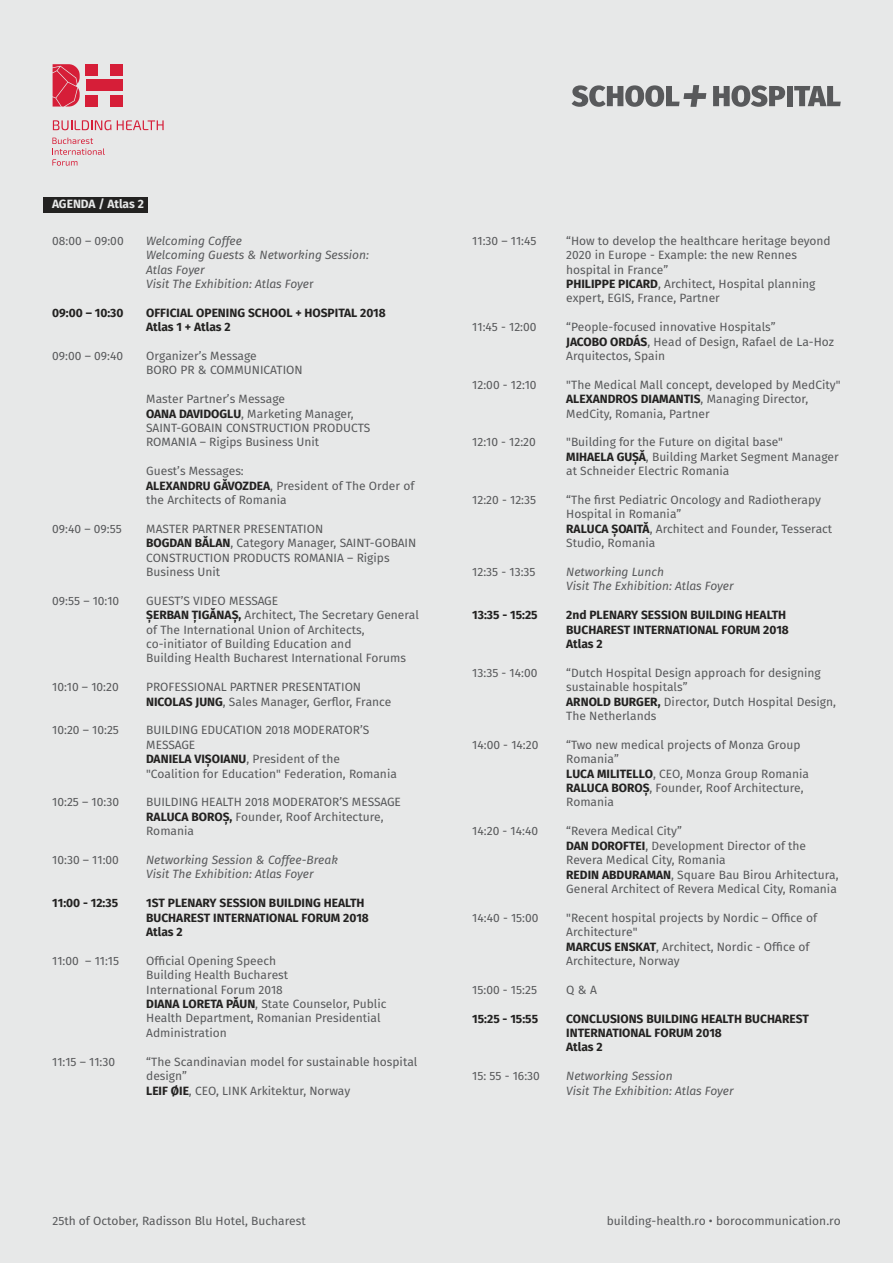
<style>
.page{position:relative;width:893px;height:1263px;background:#e7e8e8}
.page>*{position:absolute;margin:0;border:0;box-sizing:border-box;transform-origin:0 0}
.t1{font:12px/14.4px "Fira Sans";color:#58595b}
.t2{font:700 12px/14.4px "Fira Sans";color:#232221}
.t3{font:italic 12px/14.4px "Fira Sans";color:#58595b}
.t4{font:700 12px "Fira Sans";color:#e7e8e8}
.s1{font-style:normal}
.s2{font-weight:700;color:#232221}
</style>
<div class="page">
<div style="left:44px;top:198px;width:104px;height:15px;background:#232221"></div>
<svg style="left:713px;top:85px;width:72px;height:22px"></svg>
<div style="left:787px;top:86px;width:6px;height:20px;background:#58595b"></div>
<svg style="left:794px;top:86px;width:47px;height:20px"></svg>
<svg style="left:572px;top:85px;width:134px;height:22px"></svg>
<div style="left:86px;top:64px;width:12px;height:12px;background:#d61e38"></div>
<div style="left:86px;top:80px;width:36px;height:11px;background:#d61e38"></div>
<div style="left:86px;top:95px;width:12px;height:12px;background:#d61e38"></div>
<div style="left:110px;top:64px;width:12px;height:12px;background:#d61e38"></div>
<div style="left:110px;top:95px;width:12px;height:12px;background:#d61e38"></div>
<svg style="left:53px;top:120px;width:58px;height:10px"></svg>
<svg style="left:117px;top:120px;width:47px;height:10px"></svg>
<svg style="left:52px;top:138px;width:53px;height:28px"></svg>
<svg style="left:53px;top:64px;width:27px;height:43px"></svg>
<p class="t4" style="left:52px;top:194px;width:93px">AGENDA / Atlas 2</p>
<p class="t1" style="left:52px;top:233px;width:73px">08:00 – 09:00</p>
<p class="t2" style="left:52px;top:305px;width:73px">09:00 – 10:30</p>
<p class="t1" style="left:52px;top:348px;width:72px">09:00 – 09:40</p>
<p class="t1" style="left:52px;top:521px;width:71px">09:40 – 09:55</p>
<p class="t1" style="left:52px;top:593px;width:69px">09:55 – 10:10</p>
<p class="t1" style="left:52px;top:679px;width:68px">10:10 – 10:20</p>
<p class="t1" style="left:52px;top:723px;width:68px">10:20 – 10:25</p>
<p class="t1" style="left:52px;top:795px;width:68px">10:25 – 10:30</p>
<p class="t1" style="left:52px;top:852px;width:68px">10:30 – 11:00</p>
<p class="t2" style="left:52px;top:895px;width:67px">11:00 - 12:35</p>
<p class="t1" style="left:52px;top:953px;width:68px">11:00 – 11:15</p>
<p class="t1" style="left:52px;top:1054px;width:64px">11:15 – 11:30</p>
<p class="t3" style="left:146px;top:233px;width:224px">Welcoming Coffee<br>Welcoming Guests &amp; Networking Session:<br>Atlas Foyer<br>Visit The Exhibition: Atlas Foye<span class="s1">r</span></p>
<p class="t2" style="left:146px;top:305px;width:241px">OFFICIAL OPENING SCHOOL + HOSPITAL 2018<br>Atlas 1 + Atlas 2</p>
<p class="t1" style="left:146px;top:348px;width:158px">Organizer’s Message<br>BORO PR &amp; COMMUNICATION</p>
<p class="t1" style="left:146px;top:391px;width:226px">Master Partner’s Message<br><span class="s2">OANA DAVIDOGLU</span>, Marketing Manager,<br>SAINT-GOBAIN CONSTRUCTION PRODUCTS<br>ROMANIA – Rigips Business Unit</p>
<p class="t1" style="left:146px;top:463px;width:270px">Guest’s Messages:<br><span class="s2">ALEXANDRU GĂVOZDEA</span>, President of The Order of the Architects of Romania</p>
<p class="t1" style="left:146px;top:521px;width:272px">MASTER PARTNER PRESENTATION<br><span class="s2">BOGDAN BĂLAN</span>, Category Manager, SAINT-GOBAIN<br>CONSTRUCTION PRODUCTS ROMANIA – Rigips<br>Business Unit</p>
<p class="t1" style="left:146px;top:593px;width:274px">GUEST’S VIDEO MESSAGE<br><span class="s2">ȘERBAN ȚIGĂNAȘ,</span> Architect, The Secretary General of The International Union of Architects, co-initiator of Building Education and<br>Building Health Bucharest International Forums</p>
<p class="t1" style="left:146px;top:679px;width:247px">PROFESSIONAL PARTNER PRESENTATION<br><span class="s2">NICOLAS JUNG</span>, Sales Manager, Gerflor, France</p>
<p class="t1" style="left:146px;top:723px;width:252px">BUILDING EDUCATION 2018 MODERATOR’S<br>MESSAGE<br><span class="s2">DANIELA VIȘOIANU</span>, President of the<br>"Coalition for Education" Federation, Romania</p>
<p class="t1" style="left:146px;top:795px;width:256px">BUILDING HEALTH 2018 MODERATOR’S MESSAGE<br><span class="s2">RALUCA BOROȘ,</span> Founder, Roof Architecture,<br>Romania</p>
<p class="t3" style="left:146px;top:852px;width:193px">Networking Session &amp; Coffee-Break<br>Visit The Exhibition: Atlas Foyer</p>
<p class="t2" style="left:146px;top:895px;width:224px">1ST PLENARY SESSION BUILDING HEALTH<br>BUCHAREST INTERNATIONAL FORUM 2018<br>Atlas 2</p>
<p class="t1" style="left:146px;top:953px;width:242px">Official Opening Speech<br>Building Health Bucharest<br>International Forum 2018<br><span class="s2">DIANA LORETA PĂUN</span>, State Counselor, Public<br>Health Department, Romanian Presidential<br>Administration</p>
<p class="t1" style="left:146px;top:1054px;width:273px">“The Scandinavian model for sustainable hospital design”<br><span class="s2">LEIF ØIE</span>, CEO, LINK Arkitektur, Norway</p>
<p class="t1" style="left:472px;top:233px;width:66px">11:30 – 11:45</p>
<p class="t1" style="left:472px;top:319px;width:66px">11:45 - 12:00</p>
<p class="t1" style="left:472px;top:377px;width:66px">12:00 - 12:10</p>
<p class="t1" style="left:472px;top:435px;width:65px">12:10 - 12:20</p>
<p class="t1" style="left:472px;top:492px;width:65px">12:20 - 12:35</p>
<p class="t1" style="left:472px;top:564px;width:65px">12:35 - 13:35</p>
<p class="t2" style="left:472px;top:607px;width:67px">13:35 - 15:25</p>
<p class="t1" style="left:472px;top:665px;width:67px">13:35 - 14:00</p>
<p class="t1" style="left:472px;top:737px;width:68px">14:00 - 14:20</p>
<p class="t1" style="left:472px;top:823px;width:67px">14:20 - 14:40</p>
<p class="t1" style="left:472px;top:910px;width:68px">14:40 - 15:00</p>
<p class="t1" style="left:472px;top:982px;width:66px">15:00 - 15:25</p>
<p class="t2" style="left:472px;top:1010px;width:67px">15:25 - 15:55</p>
<p class="t1" style="left:472px;top:1068px;width:69px">15: 55 - 16:30</p>
<p class="t1" style="left:566px;top:233px;width:266px">“How to develop the healthcare heritage beyond 2020 in Europe - Example: the new Rennes hospital in France”<br><span class="s2">PHILIPPE PICARD</span>, Architect, Hospital planning expert, EGIS, France, Partner</p>
<p class="t1" style="left:566px;top:319px;width:269px">“People-focused innovative Hospitals”<br><span class="s2">JACOBO ORDÁS</span>, Head of Design, Rafael de La-Hoz<br>Arquitectos, Spain</p>
<p class="t1" style="left:566px;top:377px;width:276px">"The Medical Mall concept, developed by MedCity"<br><span class="s2">ALEXANDROS DIAMANTIS</span>, Managing Director,<br>MedCity, Romania, Partner</p>
<p class="t1" style="left:566px;top:435px;width:274px">"Building for the Future on digital base"<br><span class="s2">MIHAELA GUȘĂ</span>, Building Market Segment Manager at Schneider Electric Romania</p>
<p class="t1" style="left:566px;top:492px;width:268px">“The first Pediatric Oncology and Radiotherapy Hospital in Romania”<br><span class="s2">RALUCA ȘOAITĂ</span>, Architect and Founder, Tesseract Studio, Romania</p>
<p class="t3" style="left:566px;top:564px;width:169px">Networking Lunch<br>Visit The Exhibition: Atlas Foyer</p>
<p class="t2" style="left:566px;top:607px;width:224px">2nd PLENARY SESSION BUILDING HEALTH<br>BUCHAREST INTERNATIONAL FORUM 2018<br>Atlas 2</p>
<p class="t1" style="left:566px;top:665px;width:271px">“Dutch Hospital Design approach for designing sustainable hospitals”<br><span class="s2">ARNOLD BURGER,</span> Director, Dutch Hospital Design, The Netherlands</p>
<p class="t1" style="left:566px;top:737px;width:244px">“Two new medical projects of Monza Group<br>Romania”<br><span class="s2">LUCA MILITELLO</span>, CEO, Monza Group Romania<br><span class="s2">RALUCA BOROȘ</span>, Founder, Roof Architecture,<br>Romania</p>
<p class="t1" style="left:566px;top:823px;width:274px">“Revera Medical City”<br><span class="s2">DAN DOROFTEI</span>, Development Director of the Revera Medical City, Romania<br><span class="s2">REDIN ABDURAMAN</span>, Square Bau Birou Arhitectura, General Architect of Revera Medical City, Romania</p>
<p class="t1" style="left:566px;top:910px;width:252px">"Recent hospital projects by Nordic – Office of<br>Architecture"<br><span class="s2">MARCUS ENSKAT</span>, Architect, Nordic - Office of<br>Architecture, Norway</p>
<p class="t1" style="left:566px;top:982px;width:32px">Q &amp; A</p>
<p class="t2" style="left:566px;top:1010px;width:244px">CONCLUSIONS BUILDING HEALTH BUCHAREST<br>INTERNATIONAL FORUM 2018<br>Atlas 2</p>
<p class="t3" style="left:566px;top:1068px;width:169px">Networking Session<br>Visit The Exhibition: Atlas Foyer</p>
<p class="t1" style="left:52px;top:1213px;width:255px">25th of October, Radisson Blu Hotel, Bucharest</p>
<p class="t1" style="left:607px;top:1213px;width:235px">building-health.ro • borocommunication.ro</p>
</div>
